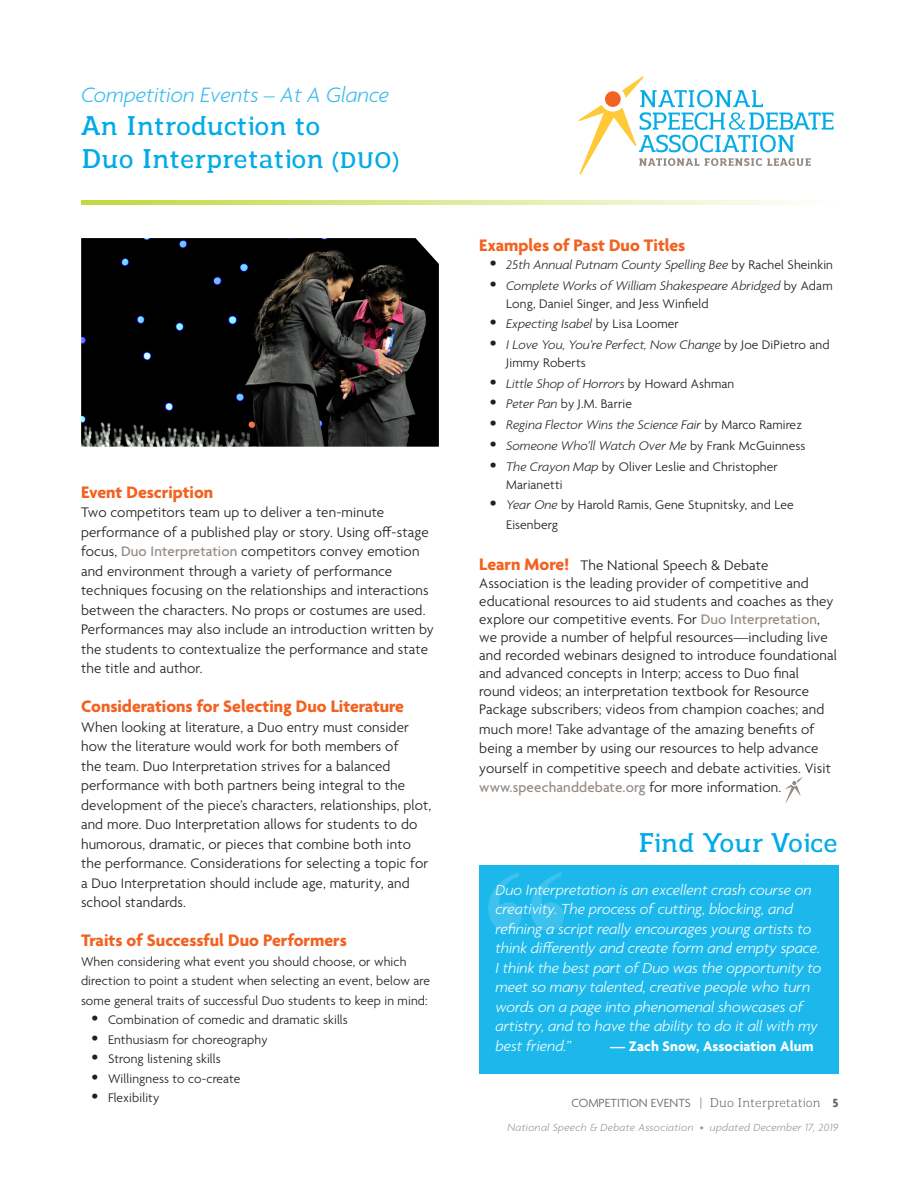
<style>
.page{position:relative;width:918px;height:1188px;background:#fff}
.page>*{position:absolute;margin:0;border:0;box-sizing:border-box;transform-origin:0 0}
.t1{font:700 180px "Times New Roman";color:#fff}
.t2{font:600 27px/33px "Regan Slab";color:#00abe7}
.t3{font:italic 300 22.5px "Agenda";color:#39bbec}
.t4{font:700 18px "Agenda";color:#f26221}
.t5{font:italic 300 15.75px/19.5px "Agenda";color:#fff}
.t6{font:300 15px/19.5px "Agenda";letter-spacing:.01em;color:#231f20}
.t7{font:700 15px "Agenda";letter-spacing:.01em;color:#fff}
.t8{font:300 13.5px/19.5px "Agenda";letter-spacing:.01em;color:#231f20}
.t9{font:italic 300 13.5px/18px "Agenda";color:#231f20}
.t10{font:12.75px "Regan Slab";letter-spacing:-.01em;color:#636366}
.t11{font:italic 300 11.25px "Agenda";letter-spacing:.025em;color:#939598}
.s1{font-size:22.5px}
.s2{font-weight:500;color:#938a84}
.s3{font-family:"Times";font-weight:400;font-size:18px}
.s4{font-family:"Times";font-weight:400;font-style:normal;font-size:18px}
.s5{font-style:normal}
.s6{font-style:italic}
.s7{font-weight:700;font-size:18px;color:#f26221}
.s8{font-family:"Agenda";font-weight:300}
.s9{font-family:"Agenda";font-weight:700}
</style>
<div class="page">
<svg style="left:81px;top:200px;width:716px;height:5px;background:#deea99"></svg>
<svg style="left:579px;top:76px;width:255px;height:99px"></svg>
<svg style="left:785px;top:777px;width:18px;height:27px"></svg>
<img style="left:81px;top:238px;width:358px;height:209px">
<div style="left:480px;top:865px;width:359px;height:209px;background:#1db8eb"></div>
<p class="t3" style="left:81px;top:81px;width:310px">Competition Events – At A Glance</p>
<p class="t2" style="left:81px;top:108px;width:319px">An Introduction to<br>Duo Interpretation <span class="s1">(DUO)</span></p>
<p class="t4" style="left:81px;top:482px;width:134px">Event Description</p>
<p class="t6" style="left:81px;top:503px;width:354px">Two competitors team up to deliver a ten-minute performance of a published play or story. Using off-stage focus, <span class="s2">Duo Interpretation</span> competitors convey emotion and environment through a variety of performance techniques focusing on the relationships and interactions between the characters. No props or costumes are used.<br>Performances may also include an introduction written by the students to contextualize the performance and state the title and author.</p>
<p class="t4" style="left:81px;top:697px;width:325px">Considerations for Selecting Duo Literature</p>
<p class="t6" style="left:81px;top:718px;width:352px">When looking at literature, a Duo entry must consider how the literature would work for both members of<br>the team. Duo Interpretation strives for a balanced performance with both partners being integral to the development of the piece’s characters, relationships, plot, and more. Duo Interpretation allows for students to do humorous, dramatic, or pieces that combine both into the performance. Considerations for selecting a topic for a Duo Interpretation should include age, maturity, and school standards.</p>
<p class="t4" style="left:81px;top:931px;width:267px">Traits of Successful Duo Performers</p>
<p class="t8" style="left:81px;top:952px;width:350px">When considering what event you should choose, or which direction to point a student when selecting an event, below are some general traits of successful Duo students to keep in mind:</p>
<p class="t8" style="left:92px;top:1011px;width:258px"><span class="s3">•</span> Combination of comedic and dramatic skills</p>
<p class="t8" style="left:92px;top:1030px;width:177px"><span class="s3">•</span> Enthusiasm for choreography</p>
<p class="t8" style="left:92px;top:1050px;width:131px"><span class="s3">•</span> Strong listening skills</p>
<p class="t8" style="left:92px;top:1069px;width:150px"><span class="s3">•</span> Willingness to co-create</p>
<p class="t8" style="left:92px;top:1089px;width:69px"><span class="s3">•</span> Flexibility</p>
<p class="t4" style="left:479px;top:236px;width:208px">Examples of Past Duo Titles</p>
<p class="t9" style="left:490px;top:256px;width:344px"><span class="s4">•</span> 25th Annual Putnam County Spelling Bee <span class="s5">by Rachel Sheinkin</span></p>
<p class="t9" style="left:506px;top:276px;width:328px;text-indent:-16px"><span class="s4">•</span> Complete Works of William Shakespeare Abridged <span class="s5">by Adam<br>Long, Daniel Singer, and Jess Winfield</span></p>
<p class="t9" style="left:490px;top:315px;width:190px"><span class="s4">•</span> Expecting Isabel <span class="s5">by Lisa Loomer</span></p>
<p class="t9" style="left:506px;top:336px;width:325px;text-indent:-16px"><span class="s4">•</span> I Love You, You’re Perfect, Now Change <span class="s5">by Joe DiPietro and<br>Jimmy Roberts</span></p>
<p class="t9" style="left:490px;top:374px;width:246px"><span class="s4">•</span> Little Shop of Horrors <span class="s5">by Howard Ashman</span></p>
<p class="t8" style="left:490px;top:395px;width:143px"><span class="s3">•</span> <span class="s6">Peter Pan</span> by J.M. Barrie</p>
<p class="t9" style="left:490px;top:416px;width:314px"><span class="s4">•</span> Regina Flector Wins the Science Fair <span class="s5">by Marco Ramirez</span></p>
<p class="t9" style="left:490px;top:437px;width:317px"><span class="s4">•</span> Someone Who’ll Watch Over Me <span class="s5">by Frank McGuinness</span></p>
<p class="t8" style="left:506px;top:458px;width:273px;line-height:18px;text-indent:-16px"><span class="s3">•</span> <span class="s6">The Crayon Map</span> by Oliver Leslie and Christopher<br>Marianetti</p>
<p class="t8" style="left:506px;top:496px;width:289px;text-indent:-16px"><span class="s3">•</span> <span class="s6">Year One</span> by Harold Ramis, Gene Stupnitsky, and Lee<br>Eisenberg</p>
<p class="t6" style="left:479px;top:558px;width:359px;line-height:18px"><span class="s7">Learn More!</span> The National Speech &amp; Debate Association is the leading provider of competitive and educational resources to aid students and coaches as they explore our competitive events. For <span class="s2">Duo Interpretation</span>, we provide a number of helpful resources—including live and recorded webinars designed to introduce foundational and advanced concepts in Interp; access to Duo final round videos; an interpretation textbook for Resource Package subscribers; videos from champion coaches; and</p>
<p class="t6" style="left:479px;top:720px;width:353px">much more! Take advantage of the amazing benefits of being a member by using our resources to help advance yourself in competitive speech and debate activities. Visit <span class="s2">www.speechanddebate.org</span> for more information.</p>
<p class="t2" style="left:638px;top:825px;width:201px">Find Your Voice</p>
<h1 class="t1" style="left:481px;top:809px;width:91px">“</h1>
<p class="t5" style="left:495px;top:880px;width:328px">Duo Interpretation is an excellent crash course on creativity. The process of cutting, blocking, and refining a script really encourages young artists to think differently and create form and empty space.<br>I think the best part of Duo was the opportunity to meet so many talented, creative people who turn words on a page into phenomenal showcases of artistry, and to have the ability to do it all with my best friend.”</p>
<p class="t7" style="left:610px;top:1038px;width:205px">— Zach Snow, Association Alum</p>
<p class="t10" style="left:571px;top:1094px;width:268px"><span class="s8">COMPETITION EVENTS</span> | Duo Interpretation <span class="s9">5</span></p>
<p class="t11" style="left:508px;top:1121px;width:332px">National Speech &amp; Debate Association <span class="s5">•</span> updated December 17, 2019</p>
</div>
